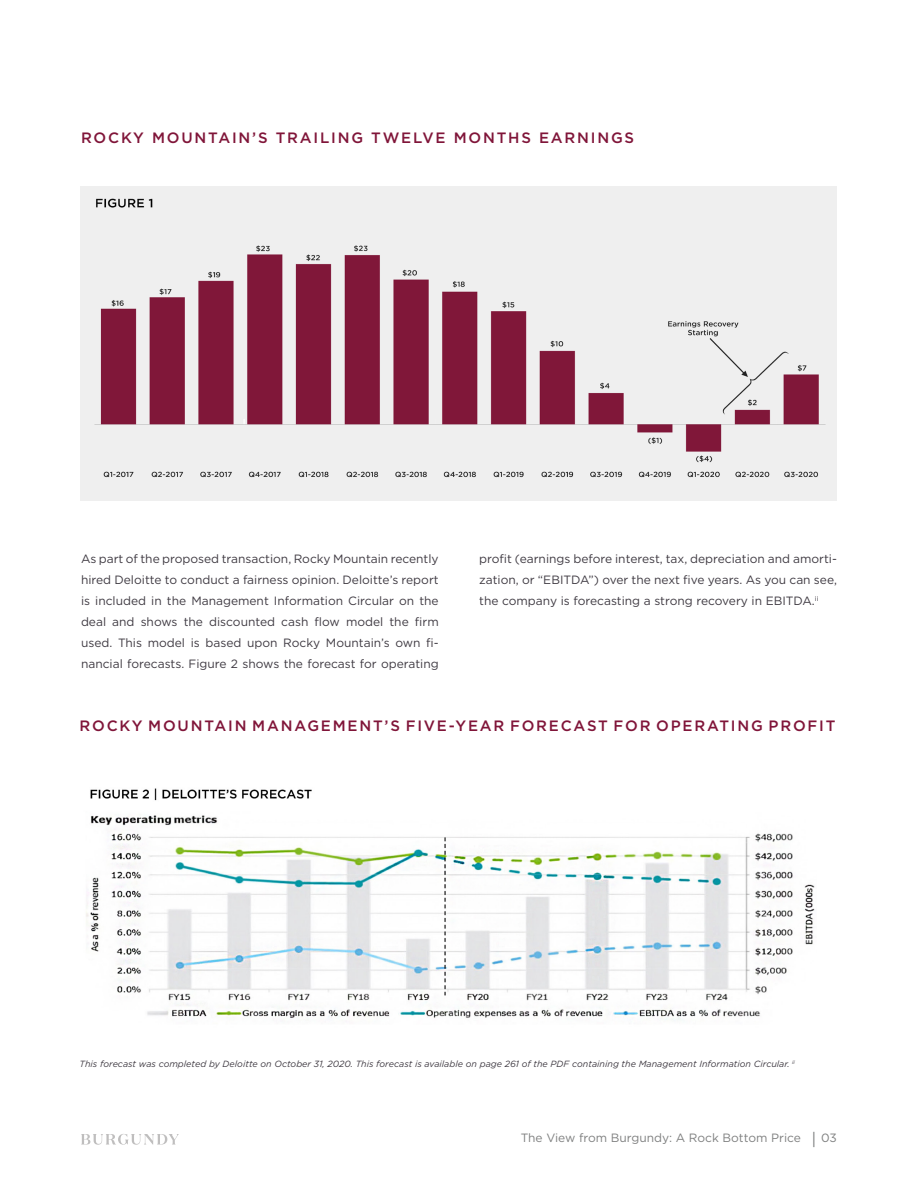
<style>
.page{position:relative;width:918px;height:1188px;background:#fff}
.page>*{position:absolute;margin:0;border:0;box-sizing:border-box;transform-origin:0 0}
.SubHead-ParagraphMid{font:500 15px "Gotham";letter-spacing:.12em;color:#801539}
.SubHead-ParagraphSta{font:500 15px "Gotham";letter-spacing:.12em;color:#801539}
.BodyCopy{font:12px/21px "Gotham";color:#3f3a42;text-align:justify}
.t1{font:12px "Gotham";color:#7f8080}
.BodyCopy-2{font:italic 9px "Gotham";color:#3f3a42}
.s1{font-size:16.5px}
</style>
<div class="page">
<img style="left:81px;top:186px;width:756px;height:315px">
<img style="left:86px;top:788px;width:729px;height:232px">
<svg style="left:81px;top:1134px;width:98px;height:11px"></svg>
<p class="SubHead-ParagraphSta" style="left:81px;top:127px;width:555px">ROCKY MOUNTAIN’S TRAILING TWELVE MONTHS EARNINGS</p>
<p class="BodyCopy" style="left:81px;top:547px;width:359px">As part of the proposed transaction, Rocky Mountain recently hired Deloitte to conduct a fairness opinion. Deloitte’s report is included in the Management Information Circular on the deal and shows the discounted cash flow model the firm used. This model is based upon Rocky Mountain’s own fi&shy;nancial forecasts. Figure 2 shows the forecast for operating</p>
<p class="BodyCopy" style="left:479px;top:547px;width:359px">profit (earnings before interest, tax, depreciation and amorti&shy;zation, or “EBITDA”) over the next five years. As you can see, the company is forecasting a strong recovery in EBITDA.<sup>ii</sup></p>
<p class="SubHead-ParagraphMid" style="left:80px;top:715px;width:757px">ROCKY MOUNTAIN MANAGEMENT’S FIVE-YEAR FORECAST FOR OPERATING PROFIT</p>
<p class="BodyCopy-2" style="left:80px;top:1058px;width:717px">This forecast was completed by Deloitte on October 31, 2020. This forecast is available on page 261 of the PDF containing the Management Information Circular. <sup>ii</sup></p>
<p class="t1" style="left:521px;top:1131px;width:318px">The View from Burgundy: A Rock Bottom Price <span class="s1">|</span> 03</p>
</div>
